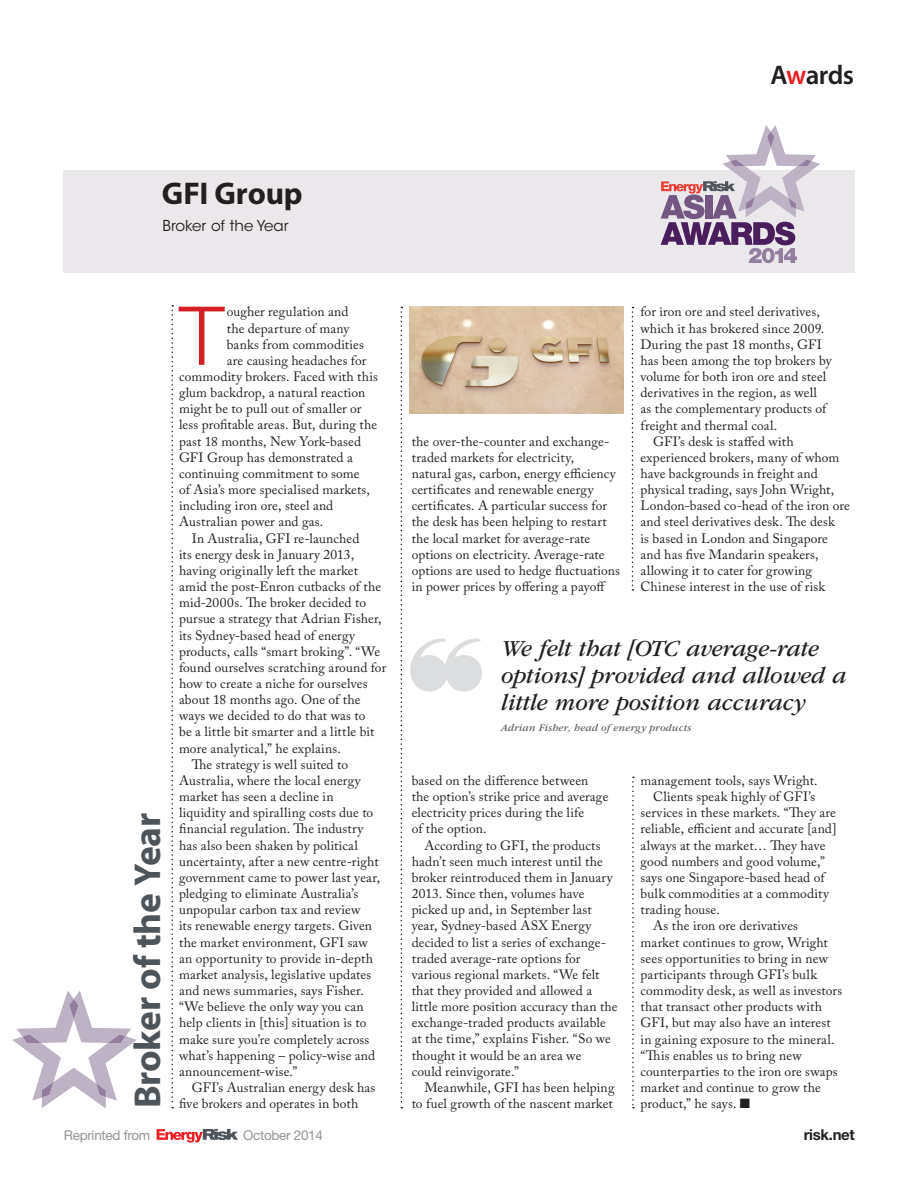
<style>
.page{position:relative;width:918px;height:1188px;background:#fff}
.page>*{position:absolute;margin:0;border:0;box-sizing:border-box;transform-origin:0 0}
.t1{font:300 81.45px "Helvetica Neue LT Pro";color:#d41f26}
.t2{font:700 37.5px "Myriad Pro";letter-spacing:-.01em;color:#4d545a}
.t3{font:700 31.5px "Myriad Pro";letter-spacing:-.005em;color:#231f20}
.t4{font:600 27px "Myriad Pro";letter-spacing:-.025em;color:#231f20}
.t5{font:italic 24px/27px "ITC Garamond Std";letter-spacing:-.005em;color:#231f20}
.t6{font:15px "ITC Avant Garde Std";color:#231f20}
.t7{font:700 15px "Helvetica Neue LT Pro";letter-spacing:-.02em;color:#231f20}
.t8{font:13.5px/16.2px "Adobe Caslon Pro";letter-spacing:.01em;color:#231f20}
.t9{font:13.5px "Helvetica Neue LT Pro";letter-spacing:-.02em;color:#939598}
.t10{font:italic 10.5px "ITC Garamond Std";letter-spacing:.02em;color:#57585a}
.s1{color:#ee1e24}
</style>
<div class="page">
<svg style="left:12px;top:991px;width:125px;height:117px"></svg>
<div style="left:64px;top:170px;width:791px;height:102px;background:#ebe8ec"></div>
<img style="left:410px;top:307px;width:213px;height:106px">
<svg style="left:410px;top:639px;width:72px;height:53px"></svg>
<svg style="left:171px;top:305px;width:2px;height:803px"></svg>
<svg style="left:632px;top:307px;width:1px;height:284px"></svg>
<svg style="left:401px;top:307px;width:2px;height:801px"></svg>
<svg style="left:632px;top:777px;width:3px;height:331px"></svg>
<svg style="left:157px;top:1129px;width:81px;height:14px"></svg>
<svg style="left:661px;top:125px;width:159px;height:138px"></svg>
<h3 class="t4" style="left:770px;top:60px;width:85px">A<span class="s1">w</span>ards</h3>
<h3 class="t3" style="left:162px;top:176px;width:142px">GFI Group</h3>
<p class="t6" style="left:163px;top:216px;width:127px">Broker of the Year</p>
<h2 class="t2" style="left:126px;top:1108px;width:297px;rotate:-90deg">Broker of the Year</h2>
<h1 class="t1" style="left:179px;top:286px;width:47px">T</h1>
<p class="t8" style="left:227px;top:304px;width:123px">ougher regulation and</p>
<p class="t8" style="left:227px;top:320px;width:124px">the departure of many</p>
<p class="t8" style="left:227px;top:336px;width:139px">banks from commodities</p>
<p class="t8" style="left:227px;top:352px;width:141px">are causing headaches for</p>
<p class="t8" style="left:179px;top:368px;width:200px">commodity brokers. Faced with this</p>
<p class="t8" style="left:179px;top:384px;width:188px">glum backdrop, a natural reaction</p>
<p class="t8" style="left:179px;top:401px;width:184px">might be to pull out of smaller or</p>
<p class="t8" style="left:179px;top:417px;width:200px">less profitable areas. But, during the</p>
<p class="t8" style="left:179px;top:433px;width:184px">past 18 months, New York-based</p>
<p class="t8" style="left:179px;top:449px;width:175px">GFI Group has demonstrated a</p>
<p class="t8" style="left:179px;top:465px;width:182px">continuing commitment to some</p>
<p class="t8" style="left:179px;top:481px;width:192px">of Asia’s more specialised markets,</p>
<p class="t8" style="left:179px;top:498px;width:156px">including iron ore, steel and</p>
<p class="t8" style="left:179px;top:514px;width:146px">Australian power and gas.</p>
<p class="t8" style="left:192px;top:530px;width:169px">In Australia, GFI re-launched</p>
<p class="t8" style="left:179px;top:546px;width:177px">its energy desk in January 2013,</p>
<p class="t8" style="left:179px;top:562px;width:181px">having originally left the market</p>
<p class="t8" style="left:179px;top:578px;width:204px">amid the post-Enron cutbacks of the</p>
<p class="t8" style="left:179px;top:594px;width:189px">mid-2000s. The broker decided to</p>
<p class="t8" style="left:179px;top:611px;width:204px">pursue a strategy that Adrian Fisher,</p>
<p class="t8" style="left:179px;top:627px;width:178px">its Sydney-based head of energy</p>
<p class="t8" style="left:179px;top:643px;width:203px">products, calls “smart broking”. “We</p>
<p class="t8" style="left:179px;top:659px;width:209px">found ourselves scratching around for</p>
<p class="t8" style="left:179px;top:675px;width:190px">how to create a niche for ourselves</p>
<p class="t8" style="left:179px;top:691px;width:183px">about 18 months ago. One of the</p>
<p class="t8" style="left:179px;top:708px;width:188px">ways we decided to do that was to</p>
<p class="t8" style="left:179px;top:724px;width:197px">be a little bit smarter and a little bit</p>
<p class="t8" style="left:179px;top:740px;width:163px">more analytical,” he explains.</p>
<p class="t8" style="left:192px;top:756px;width:158px">The strategy is well suited to</p>
<p class="t8" style="left:179px;top:772px;width:183px">Australia, where the local energy</p>
<p class="t8" style="left:179px;top:788px;width:156px">market has seen a decline in</p>
<p class="t8" style="left:179px;top:805px;width:196px">liquidity and spiralling costs due to</p>
<p class="t8" style="left:179px;top:821px;width:186px">financial regulation. The industry</p>
<p class="t8" style="left:179px;top:837px;width:180px">has also been shaken by political</p>
<p class="t8" style="left:179px;top:853px;width:201px">uncertainty, after a new centre-right</p>
<p class="t8" style="left:179px;top:869px;width:203px">government came to power last year,</p>
<p class="t8" style="left:179px;top:885px;width:181px">pledging to eliminate Australia’s</p>
<p class="t8" style="left:179px;top:901px;width:183px">unpopular carbon tax and review</p>
<p class="t8" style="left:179px;top:918px;width:195px">its renewable energy targets. Given</p>
<p class="t8" style="left:179px;top:934px;width:190px">the market environment, GFI saw</p>
<p class="t8" style="left:179px;top:950px;width:195px">an opportunity to provide in-depth</p>
<p class="t8" style="left:179px;top:966px;width:194px">market analysis, legislative updates</p>
<p class="t8" style="left:179px;top:982px;width:186px">and news summaries, says Fisher.</p>
<p class="t8" style="left:179px;top:998px;width:186px">“We believe the only way you can</p>
<p class="t8" style="left:179px;top:1015px;width:189px">help clients in [this] situation is to</p>
<p class="t8" style="left:179px;top:1031px;width:192px">make sure you’re completely across</p>
<p class="t8" style="left:179px;top:1047px;width:198px">what’s happening – policy-wise and</p>
<p class="t8" style="left:179px;top:1063px;width:120px">announcement-wise.”</p>
<p class="t8" style="left:192px;top:1079px;width:185px">GFI’s Australian energy desk has</p>
<p class="t8" style="left:179px;top:1095px;width:181px">five brokers and operates in both</p>
<p class="t8" style="left:412px;top:433px;width:210px">the over-the-counter and exchange&shy;traded markets for electricity,<br>natural gas, carbon, energy efficiency certificates and renewable energy certificates. A particular success for the desk has been helping to restart the local market for average-rate options on electricity. Average-rate options are used to hedge fluctuations in power prices by offering a payoff</p>
<p class="t8" style="left:641px;top:304px;width:181px">for iron ore and steel derivatives,</p>
<p class="t8" style="left:641px;top:320px;width:185px">which it has brokered since 2009.</p>
<p class="t8" style="left:641px;top:336px;width:183px">During the past 18 months, GFI</p>
<p class="t8" style="left:641px;top:352px;width:193px">has been among the top brokers by</p>
<p class="t8" style="left:641px;top:368px;width:187px">volume for both iron ore and steel</p>
<p class="t8" style="left:641px;top:384px;width:178px">derivatives in the region, as well</p>
<p class="t8" style="left:641px;top:401px;width:187px">as the complementary products of</p>
<p class="t8" style="left:641px;top:417px;width:138px">freight and thermal coal.</p>
<p class="t8" style="left:653px;top:433px;width:142px">GFI’s desk is staffed with</p>
<p class="t8" style="left:641px;top:449px;width:200px">experienced brokers, many of whom</p>
<p class="t8" style="left:641px;top:465px;width:179px">have backgrounds in freight and</p>
<p class="t8" style="left:641px;top:481px;width:195px">physical trading, says John Wright,</p>
<p class="t8" style="left:641px;top:498px;width:211px">London-based co-head of the iron ore</p>
<p class="t8" style="left:641px;top:514px;width:196px">and steel derivatives desk. The desk</p>
<p class="t8" style="left:641px;top:530px;width:189px">is based in London and Singapore</p>
<p class="t8" style="left:641px;top:546px;width:180px">and has five Mandarin speakers,</p>
<p class="t8" style="left:641px;top:562px;width:173px">allowing it to cater for growing</p>
<p class="t8" style="left:641px;top:578px;width:186px">Chinese interest in the use of risk</p>
<h3 class="t5" style="left:501px;top:635px;width:347px">We felt that [OTC average-rate options] provided and allowed a little more position accuracy</h3>
<p class="t10" style="left:501px;top:722px;width:192px">Adrian Fisher, head of energy products</p>
<p class="t8" style="left:412px;top:772px;width:198px">based on the difference between the option’s strike price and average electricity prices during the life<br>of the option.</p>
<p class="t8" style="left:412px;top:837px;width:208px;text-indent:13px">According to GFI, the products hadn’t seen much interest until the broker reintroduced them in January 2013. Since then, volumes have picked up and, in September last year, Sydney-based ASX Energy decided to list a series of exchange&shy;traded average-rate options for various regional markets. “We felt that they provided and allowed a little more position accuracy than the exchange-traded products available at the time,” explains Fisher. “So we thought it would be an area we<br>could reinvigorate.”</p>
<p class="t8" style="left:412px;top:1079px;width:204px;text-align:right">Meanwhile, GFI has been helping to fuel growth of the nascent market</p>
<p class="t8" style="left:641px;top:772px;width:179px">management tools, says Wright.</p>
<p class="t8" style="left:653px;top:788px;width:163px">Clients speak highly of GFI’s</p>
<p class="t8" style="left:641px;top:805px;width:197px">services in these markets. “They are</p>
<p class="t8" style="left:641px;top:821px;width:198px">reliable, efficient and accurate [and]</p>
<p class="t8" style="left:641px;top:837px;width:187px">always at the market… They have</p>
<p class="t8" style="left:641px;top:853px;width:186px">good numbers and good volume,”</p>
<p class="t8" style="left:641px;top:869px;width:186px">says one Singapore-based head of</p>
<p class="t8" style="left:641px;top:885px;width:190px">bulk commodities at a commodity</p>
<p class="t8" style="left:641px;top:902px;width:81px">trading house.</p>
<p class="t8" style="left:653px;top:918px;width:146px">As the iron ore derivatives</p>
<p class="t8" style="left:641px;top:934px;width:189px">market continues to grow, Wright</p>
<p class="t8" style="left:641px;top:950px;width:189px">sees opportunities to bring in new</p>
<p class="t8" style="left:641px;top:966px;width:178px">participants through GFI’s bulk</p>
<p class="t8" style="left:641px;top:982px;width:203px">commodity desk, as well as investors</p>
<p class="t8" style="left:641px;top:998px;width:183px">that transact other products with</p>
<p class="t8" style="left:641px;top:1015px;width:192px">GFI, but may also have an interest</p>
<p class="t8" style="left:641px;top:1031px;width:196px">in gaining exposure to the mineral.</p>
<p class="t8" style="left:641px;top:1047px;width:163px">“This enables us to bring new</p>
<p class="t8" style="left:641px;top:1063px;width:199px">counterparties to the iron ore swaps</p>
<p class="t8" style="left:641px;top:1079px;width:182px">market and continue to grow the</p>
<p class="t8" style="left:641px;top:1095px;width:111px">product,” he says. ■</p>
<p class="t9" style="left:64px;top:1127px;width:88px">Reprinted from</p>
<p class="t9" style="left:243px;top:1127px;width:81px">October 2014</p>
<p class="t7" style="left:804px;top:1126px;width:53px">risk.net</p>
</div>
